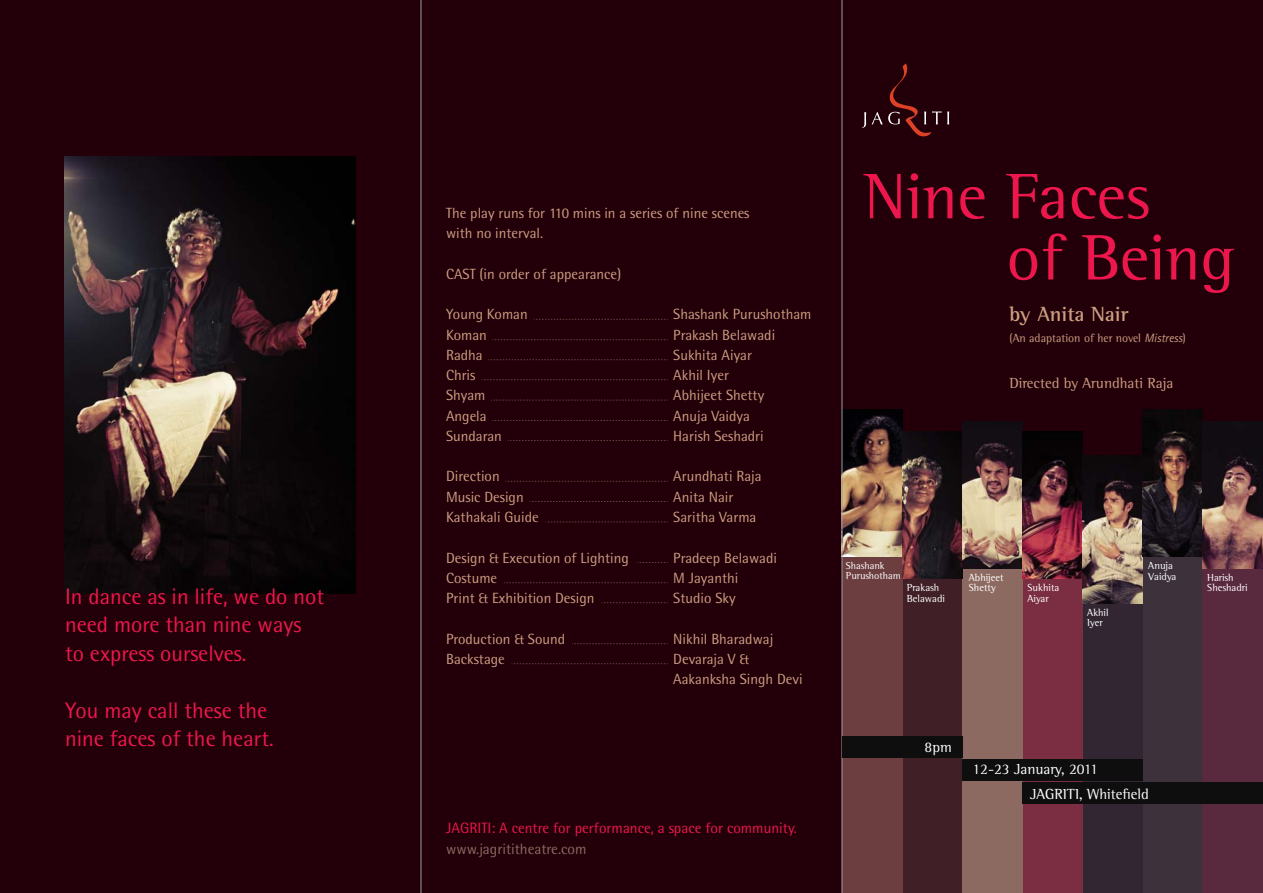
<style>
.page{position:relative;width:1263px;height:893px;background:#230009}
.page>*{position:absolute;margin:0;border:0;box-sizing:border-box;transform-origin:0 0}
.t1{font:65.85px/61.2px "Rotis Semi Serif Std";color:#ed174d}
.t2{font:22.5px/28.5px "Rotis Semi Sans Std";color:#ed174d}
.t3{font:700 21px "Rotis Semi Serif Std";color:#cd9e81}
.t4{font:15px "Rotis Semi Sans Std";color:#ed174d}
.t5{font:15px/25.5px "Rotis Semi Serif Std";color:#fff}
.t6{font:15px "Rotis Semi Serif Std";color:#cd9e81}
.t7{font:15px "Rotis Semi Sans Std";color:#8d6a61}
.t8{font:14.85px/20.2px "Rotis Semi Sans Std";color:#cd9e81}
.t9{font:12px "Rotis Semi Serif Std";color:#cd9e81}
.t10{font:10.5px/10.5px "Rotis Semi Serif Std";color:#fff}
.t11{font:10.2px/10.5px "Rotis Semi Serif Std";color:#fff}
.s1{font-family:"Rotis Sans Serif Std";font-style:italic}
</style>
<div class="page">
<img style="left:64px;top:156px;width:291px;height:437px">
<hr style="left:421px;top:0;width:1px;height:893px;background:#9d9fa2">
<div style="left:1143px;top:535px;width:60px;height:358px;background:#3d313c"></div>
<div style="left:1203px;top:535px;width:60px;height:358px;background:#59293e"></div>
<div style="left:1082px;top:535px;width:61px;height:358px;background:#322633"></div>
<div style="left:1022px;top:535px;width:60px;height:358px;background:#7b2d42"></div>
<div style="left:902px;top:535px;width:60px;height:358px;background:#401f27"></div>
<div style="left:962px;top:535px;width:60px;height:358px;background:#8d6a61"></div>
<div style="left:842px;top:534px;width:60px;height:359px;background:#6c3e40"></div>
<img style="left:843px;top:409px;width:59px;height:148px">
<img style="left:902px;top:432px;width:60px;height:147px">
<img style="left:962px;top:422px;width:60px;height:147px">
<img style="left:1022px;top:432px;width:60px;height:147px">
<img style="left:1082px;top:456px;width:61px;height:147px">
<img style="left:1143px;top:409px;width:60px;height:148px">
<img style="left:1203px;top:422px;width:60px;height:147px">
<hr style="left:842px;top:0;width:1px;height:893px;background:#9d9fa2">
<div style="left:842px;top:736px;width:120px;height:22px;background:#0e0e0e"></div>
<div style="left:962px;top:759px;width:181px;height:22px;background:#0e0e0e"></div>
<div style="left:1022px;top:783px;width:241px;height:21px;background:#0e0e0e"></div>
<svg style="left:862px;top:112px;width:4px;height:16px"></svg>
<svg style="left:872px;top:63px;width:77px;height:74px"></svg>
<svg style="left:534px;top:319px;width:134px;height:1px"></svg>
<svg style="left:492px;top:339px;width:176px;height:1px"></svg>
<svg style="left:488px;top:359px;width:180px;height:1px"></svg>
<svg style="left:482px;top:379px;width:186px;height:1px"></svg>
<svg style="left:491px;top:400px;width:177px;height:1px"></svg>
<svg style="left:492px;top:420px;width:176px;height:1px"></svg>
<svg style="left:508px;top:440px;width:160px;height:1px"></svg>
<svg style="left:505px;top:481px;width:163px;height:1px"></svg>
<svg style="left:530px;top:501px;width:138px;height:1px"></svg>
<svg style="left:546px;top:522px;width:122px;height:1px"></svg>
<svg style="left:504px;top:582px;width:164px;height:1px"></svg>
<svg style="left:602px;top:602px;width:66px;height:1px"></svg>
<svg style="left:637px;top:562px;width:31px;height:1px"></svg>
<svg style="left:572px;top:643px;width:96px;height:1px"></svg>
<svg style="left:512px;top:663px;width:156px;height:1px"></svg>
<h2 class="t2" style="left:65px;top:582px;width:260px">In dance as in life, we do not need more than nine ways to express ourselves.</h2>
<h2 class="t2" style="left:65px;top:696px;width:210px">You may call these the nine faces of the heart.</h2>
<p class="t8" style="left:446px;top:203px;width:305px">The play runs for 110 mins in a series of nine scenes with no interval.</p>
<p class="t8" style="left:446px;top:264px;width:177px">CAST (in order of appearance)</p>
<p class="t8" style="left:446px;top:304px;width:83px">Young Koman</p>
<p class="t8" style="left:673px;top:304px;width:140px">Shashank Purushotham</p>
<p class="t8" style="left:446px;top:324px;width:42px">Koman</p>
<p class="t8" style="left:673px;top:324px;width:103px">Prakash Belawadi</p>
<p class="t8" style="left:446px;top:345px;width:38px">Radha</p>
<p class="t8" style="left:673px;top:345px;width:80px">Sukhita Aiyar</p>
<p class="t8" style="left:446px;top:365px;width:31px">Chris</p>
<p class="t8" style="left:673px;top:365px;width:57px">Akhil Iyer</p>
<p class="t8" style="left:446px;top:385px;width:41px">Shyam</p>
<p class="t8" style="left:673px;top:385px;width:92px">Abhijeet Shetty</p>
<p class="t8" style="left:446px;top:405px;width:42px">Angela</p>
<p class="t8" style="left:673px;top:405px;width:78px">Anuja Vaidya</p>
<p class="t8" style="left:446px;top:426px;width:57px">Sundaran</p>
<p class="t8" style="left:673px;top:426px;width:92px">Harish Seshadri</p>
<p class="t8" style="left:446px;top:466px;width:55px">Direction</p>
<p class="t8" style="left:673px;top:466px;width:90px">Arundhati Raja</p>
<p class="t8" style="left:446px;top:486px;width:79px">Music Design</p>
<p class="t8" style="left:673px;top:486px;width:62px">Anita Nair</p>
<p class="t8" style="left:446px;top:507px;width:94px">Kathakali Guide</p>
<p class="t8" style="left:673px;top:507px;width:85px">Saritha Varma</p>
<p class="t8" style="left:446px;top:547px;width:184px">Design &amp; Execution of Lighting</p>
<p class="t8" style="left:673px;top:547px;width:105px">Pradeep Belawadi</p>
<p class="t8" style="left:446px;top:567px;width:53px">Costume</p>
<p class="t8" style="left:673px;top:567px;width:67px">M Jayanthi</p>
<p class="t8" style="left:446px;top:588px;width:150px">Print &amp; Exhibition Design</p>
<p class="t8" style="left:673px;top:588px;width:64px">Studio Sky</p>
<p class="t8" style="left:446px;top:628px;width:121px">Production &amp; Sound</p>
<p class="t8" style="left:673px;top:628px;width:101px">Nikhil Bharadwaj</p>
<p class="t8" style="left:446px;top:648px;width:60px">Backstage</p>
<p class="t8" style="left:673px;top:648px;width:131px">Devaraja V &amp;<br>Aakanksha Singh Devi</p>
<p class="t4" style="left:446px;top:819px;width:352px">JAGRITI: A centre for performance, a space for community.</p>
<p class="t7" style="left:446px;top:840px;width:142px">www.jagrititheatre.com</p>
<h1 class="t1" style="left:1006px;top:165px;width:230px;text-indent:-143px">Nine Faces<br>of Being</h1>
<h3 class="t3" style="left:1009px;top:301px;width:121px">by Anita Nair</h3>
<p class="t9" style="left:1009px;top:331px;width:178px">(An adaptation of her novel <span class="s1">Mistress</span>)</p>
<p class="t6" style="left:1009px;top:374px;width:165px">Directed by Arundhati Raja</p>
<p class="t11" style="left:846px;top:560px;width:56px">Shashank<br>Purushotham</p>
<p class="t10" style="left:907px;top:582px;width:40px">Prakash<br>Belawadi</p>
<p class="t10" style="left:969px;top:572px;width:36px">Abhijeet<br>Shetty</p>
<p class="t10" style="left:1027px;top:582px;width:33px">Sukhita<br>Aiyar</p>
<p class="t10" style="left:1087px;top:607px;width:23px">Akhil<br>Iyer</p>
<p class="t10" style="left:1148px;top:560px;width:30px">Anuja<br>Vaidya</p>
<p class="t10" style="left:1207px;top:572px;width:42px">Harish<br>Sheshadri</p>
<p class="t5" style="left:924px;top:734px;width:29px">8pm</p>
<p class="t5" style="left:1030px;top:756px;width:120px;text-indent:-58px">12-23 January, 2011<br>JAGRITI, Whitefield</p>
</div>
